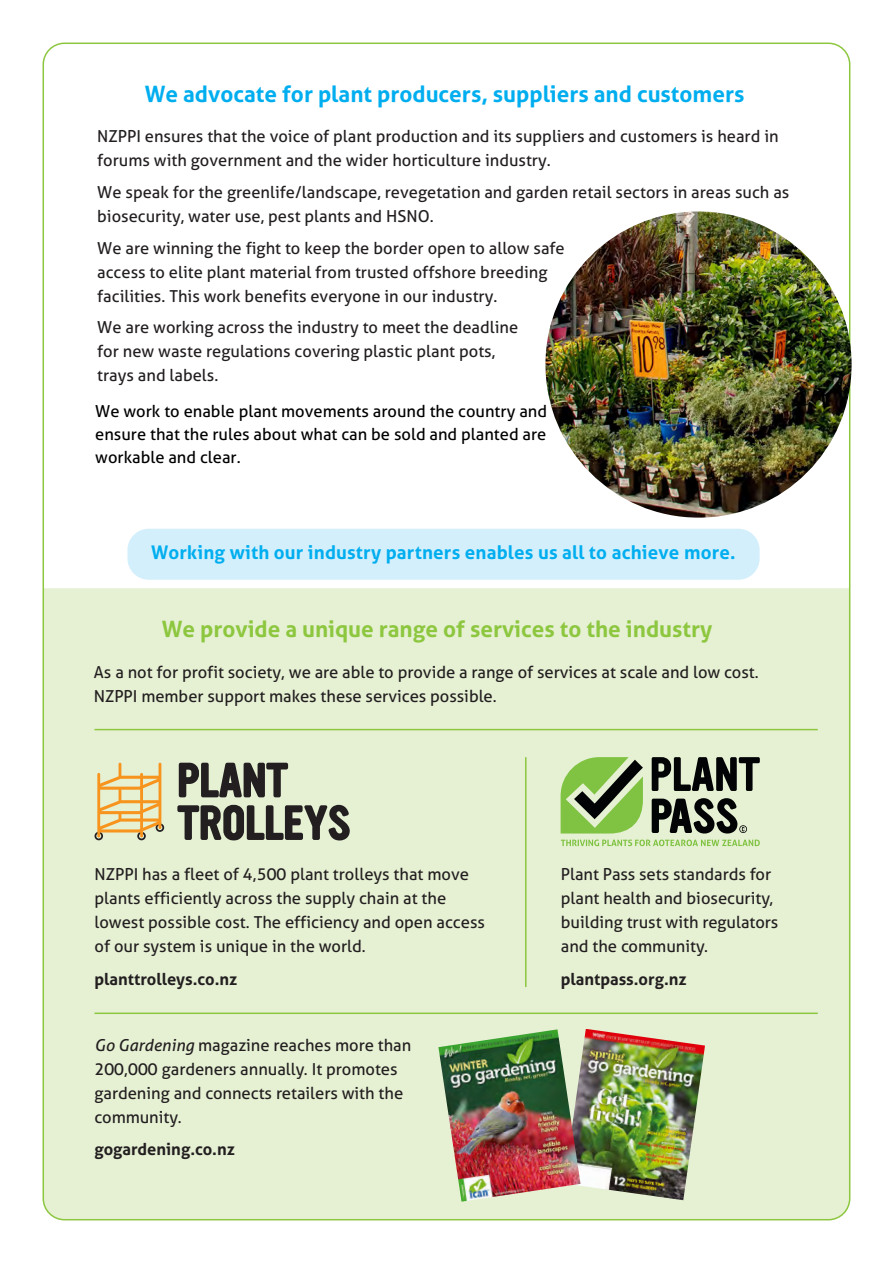
<style>
.page{position:relative;width:893px;height:1263px;background:#fff}
.page>*{position:absolute;margin:0;border:0;box-sizing:border-box;transform-origin:0 0}
.t1{font:700 22.5px "Aller";color:#00aeef}
.t2{font:700 22.5px "Aller";color:#8dc73f}
.t3{font:700 18.75px "Aller";letter-spacing:.01em;color:#00aeef}
.t4{font:16.5px/24px "Aller";color:#231f20}
.t5{font:16.5px/24px "Aller";color:#231f20}
.t6{font:16.5px/23.1px "Aller";color:#000;text-align:justify}
.t7{font:700 16.5px "Aller";color:#231f20}
.s1{font-style:inherit}
.s2{font-style:italic}
</style>
<div class="page">
<div style="left:43px;top:588px;width:807px;height:632px;background:#e6f1d4"></div>
<img style="left:545px;top:211px;width:307px;height:307px;border-radius:153px">
<div style="left:127px;top:529px;width:633px;height:51px;background:#d4effc;border-radius:21px"></div>
<img style="left:580px;top:1029px;width:125px;height:171px">
<svg style="left:652px;top:798px;width:95px;height:35px;background:#696e62"></svg>
<svg style="left:652px;top:757px;width:108px;height:34px;background:#696e62"></svg>
<svg style="left:561px;top:757px;width:82px;height:76px;background:#89b161"></svg>
<svg style="left:561px;top:839px;width:199px;height:7px"></svg>
<hr style="left:525px;top:757px;width:1px;height:230px;background:#8dc73f">
<hr style="left:94px;top:729px;width:724px;height:1px;background:#8dc73f">
<img style="left:438px;top:1029px;width:142px;height:173px">
<hr style="left:94px;top:1012px;width:724px;height:2px;background:#8dc73f">
<svg style="left:94px;top:763px;width:70px;height:77px;background:#e7d097"></svg>
<svg style="left:179px;top:763px;width:109px;height:34px;background:#717368"></svg>
<svg style="left:177px;top:805px;width:173px;height:35px;background:#777a6e"></svg>
<h1 class="t1" style="left:145px;top:80px;width:601px">We advocate for plant producers, suppliers and customers</h1>
<p class="t4" style="left:97px;top:125px;width:683px">NZPPI ensures that the voice of plant production and its suppliers and customers is heard in forums with government and the wider horticulture industry.</p>
<p class="t4" style="left:97px;top:180px;width:694px">We speak for the greenlife/landscape, revegetation and garden retail sectors in areas such as biosecurity, water use, pest plants and HSNO.</p>
<p class="t4" style="left:97px;top:236px;width:469px">We are winning the fight to keep the border open to allow safe access to elite plant material from trusted offshore breeding facilities. This work benefits everyone in our industry.</p>
<p class="t4" style="left:97px;top:315px;width:422px">We are working across the industry to meet the deadline for new waste regulations covering plastic plant pots, trays and labels.</p>
<p class="t6" style="left:95px;top:399px;width:453px">We work to enable plant movements around the country and ensure that the rules about what can be sold and planted are workable and clear.</p>
<p class="t3" style="left:151px;top:541px;width:586px">Working with our industry partners enables us all to achieve more.</p>
<h1 class="t2" style="left:162px;top:615px;width:552px">We provide a unique range of services to the industry</h1>
<p class="t5" style="left:94px;top:660px;width:666px">As a not for profit society, we are able to provide a range of services at scale and low cost.<br>NZPPI <span class="s1">member support</span> makes these services possible.</p>
<p class="t5" style="left:94px;top:862px;width:392px"><span class="s1">NZPPI</span> has a fleet of 4,500 plant trolleys that move plants efficiently across the supply chain at the lowest possible cost. The efficiency and open access of our system is unique in the world.</p>
<p class="t7" style="left:94px;top:969px;width:144px">planttrolleys.co.nz</p>
<p class="t5" style="left:94px;top:1032px;width:318px"><span class="s2">Go Gardening</span> magazine reaches more than 200,000 gardeners annually. It promotes gardening and connects retailers with the community.</p>
<p class="t7" style="left:94px;top:1139px;width:142px">gogardening.co.nz</p>
<p class="t5" style="left:561px;top:862px;width:219px">Plant Pass sets standards for plant health and biosecurity, building trust with regulators and the community.</p>
<p class="t7" style="left:561px;top:969px;width:127px">plantpass.org.nz</p>
</div>
